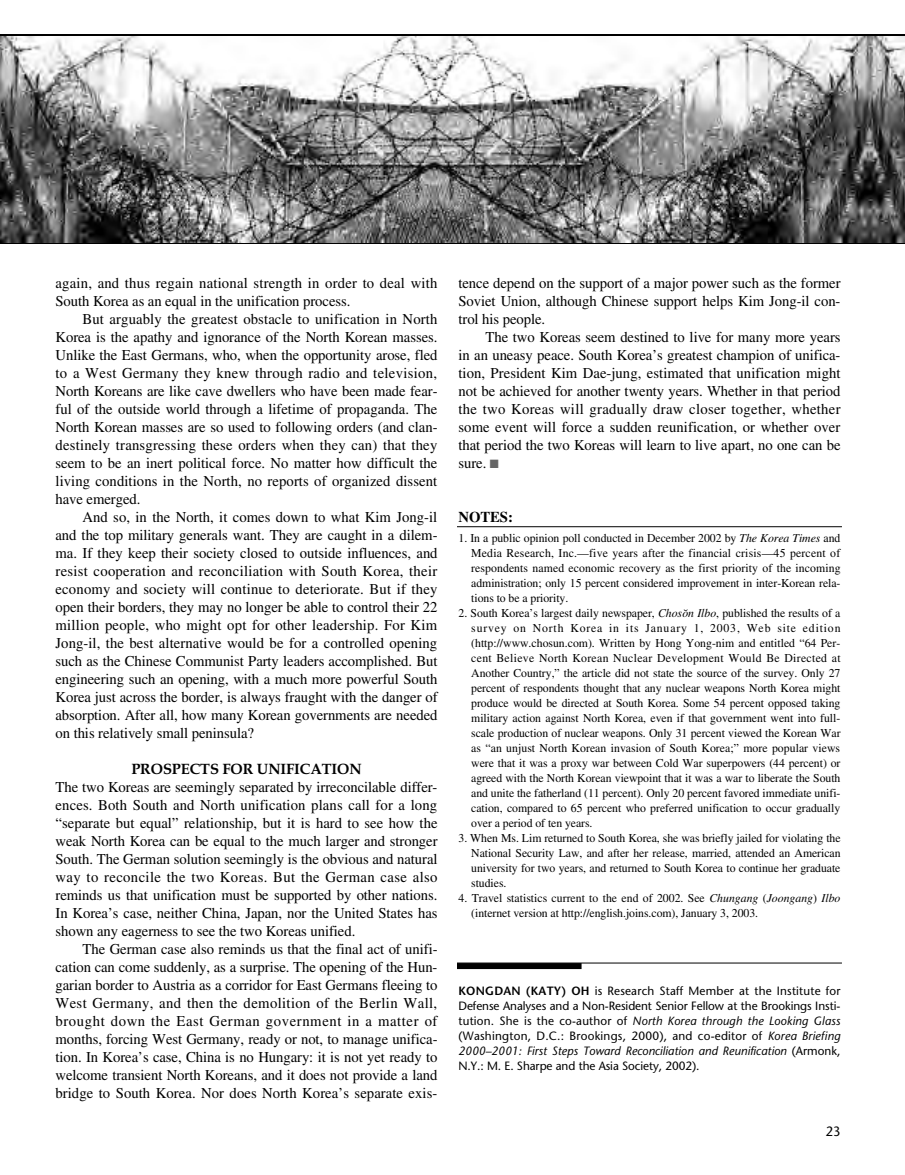
<style>
.page{position:relative;width:905px;height:1175px;background:#fff}
.page>*{position:absolute;margin:0;border:0;box-sizing:border-box;transform-origin:0 0}
.t1{font:15px/18px "EAA Times";letter-spacing:-.005em;color:#000;text-align:justify}
.t2{font:15px/18px "EAA Times";letter-spacing:.015em;color:#000}
.t3{font:700 15px "Book Antiqua";letter-spacing:-.005em;color:#000}
.t4{font:700 15px "EAA Times";letter-spacing:-.005em;color:#000}
.t5{font:13.5px "Stone Sans";color:#000;scale:.95 1}
.t6{font:12px/15px "EAA Times";letter-spacing:-.005em;color:#000;text-align:justify}
.t7{font:12px/15px "Stone Sans";letter-spacing:-.005em;color:#000;text-align:justify}
.s1{color:#666}
.s2{font-style:italic}
.s3{font-weight:600}
</style>
<div class="page">
<img style="left:0;top:36px;width:904px;height:206px">
<hr style="left:457px;top:526px;width:385px;height:1px;background:#000">
<hr style="left:457px;top:962px;width:385px;height:1px;background:#000">
<div style="left:457px;top:963px;width:124px;height:6px;background:#000"></div>
<p class="t2" style="left:56px;top:276px;width:383px">again, and thus regain national strength in order to deal with<br>South Korea as an equal in the unification process.</p>
<p class="t1" style="left:56px;top:312px;width:383px;text-indent:27px">But arguably the greatest obstacle to unification in North Korea is the apathy and ignorance of the North Korean masses.<br>Unlike the East Germans, who, when the opportunity arose, fled to a West Germany they knew through radio and television, North Koreans are like cave dwellers who have been made fear&shy;ful of the outside world through a lifetime of propaganda. The North Korean masses are so used to following orders (and clan&shy;destinely transgressing these orders when they can) that they seem to be an inert political force. No matter how difficult the living conditions in the North, no reports of organized dissent have emerged.</p>
<p class="t1" style="left:56px;top:510px;width:383px;text-indent:27px">And so, in the North, it comes down to what Kim Jong-il and the top military generals want. They are caught in a dilem&shy;ma. If they keep their society closed to outside influences, and resist cooperation and reconciliation with South Korea, their economy and society will continue to deteriorate. But if they open their borders, they may no longer be able to control their 22 million people, who might opt for other leadership. For Kim Jong-il, the best alternative would be for a controlled opening such as the Chinese Communist Party leaders accomplished. But engineering such an opening, with a much more powerful South Korea just across the border, is always fraught with the danger of absorption. After all, how many Korean governments are needed on this relatively small peninsula?</p>
<p class="t3" style="left:131px;top:760px;width:232px">PROSPECTS FOR UNIFICATION</p>
<p class="t1" style="left:55px;top:780px;width:383px">The two Koreas are seemingly separated by irreconcilable differ&shy;ences. Both South and North unification plans call for a long “separate but equal” relationship, but it is hard to see how the weak North Korea can be equal to the much larger and stronger South. The German solution seemingly is the obvious and natural way to reconcile the two Koreas. But the German case also reminds us that unification must be supported by other nations.<br>In Korea’s case, neither China, Japan, nor the United States has shown any eagerness to see the two Koreas unified.</p>
<p class="t1" style="left:55px;top:942px;width:383px;text-indent:27px">The German case also reminds us that the final act of unifi&shy;cation can come suddenly, as a surprise. The opening of the Hun&shy;garian border to Austria as a corridor for East Germans fleeing to West Germany, and then the demolition of the Berlin Wall, brought down the East German government in a matter of months, forcing West Germany, ready or not, to manage unifica&shy;tion. In Korea’s case, China is no Hungary: it is not yet ready to welcome transient North Koreans, and it does not provide a land bridge to South Korea. Nor does North Korea’s separate exis-</p>
<p class="t1" style="left:458px;top:276px;width:383px">tence depend on the support of a major power such as the former Soviet Union, although Chinese support helps Kim Jong-il con&shy;trol his people.</p>
<p class="t1" style="left:458px;top:330px;width:383px;text-indent:27px">The two Koreas seem destined to live for many more years in an uneasy peace. South Korea’s greatest champion of unifica&shy;tion, President Kim Dae-jung, estimated that unification might not be achieved for another twenty years. Whether in that period the two Koreas will gradually draw closer together, whether some event will force a sudden reunification, or whether over that period the two Koreas will learn to live apart, no one can be sure. <span class="s1">■</span></p>
<p class="t4" style="left:458px;top:512px;width:56px">NOTES:</p>
<p class="t6" style="left:471px;top:531px;width:371px;text-indent:-13px">1. In a public opinion poll conducted in December 2002 by <span class="s2">The Korea Times</span> and Media Research, Inc.—five years after the financial crisis—45 percent of respondents named economic recovery as the first priority of the incoming administration; only 15 percent considered improvement in inter-Korean rela&shy;tions to be a priority.</p>
<p class="t6" style="left:471px;top:606px;width:371px;text-indent:-13px">2. South Korea’s largest daily newspaper, <span class="s2">Chos˘on Ilbo</span>, published the results of a survey on North Korea in its January 1, 2003, Web site edition (http://www.chosun.com). Written by Hong Yong-nim and entitled “64 Per&shy;cent Believe North Korean Nuclear Development Would Be Directed at Another Country,” the article did not state the source of the survey. Only 27 percent of respondents thought that any nuclear weapons North Korea might produce would be directed at South Korea. Some 54 percent opposed taking military action against North Korea, even if that government went into full&shy;scale production of nuclear weapons. Only 31 percent viewed the Korean War as “an unjust North Korean invasion of South Korea;” more popular views were that it was a proxy war between Cold War superpowers (44 percent) or agreed with the North Korean viewpoint that it was a war to liberate the South and unite the fatherland (11 percent). Only 20 percent favored immediate unifi&shy;cation, compared to 65 percent who preferred unification to occur gradually over a period of ten years.</p>
<p class="t6" style="left:471px;top:831px;width:371px;text-indent:-13px">3. When Ms. Lim returned to South Korea, she was briefly jailed for violating the National Security Law, and after her release, married, attended an American university for two years, and returned to South Korea to continue her graduate studies.</p>
<p class="t6" style="left:471px;top:891px;width:370px;text-indent:-13px">4. Travel statistics current to the end of 2002. See <span class="s2">Chungang</span> (<span class="s2">Joongang</span>) <span class="s2">Ilbo </span>(internet version at http://english.joins.com), January 3, 2003.</p>
<p class="t7" style="left:458px;top:984px;width:383px"><span class="s3">KONGDAN (KATY) OH</span> is Research Staff Member at the Institute for Defense Analyses and a Non-Resident Senior Fellow at the Brookings Insti&shy;tution. She is the co-author of <span class="s2">North Korea through the Looking Glass </span>(Washington, D.C.: Brookings, 2000), and co-editor of <span class="s2">Korea Briefing 2000–2001: First Steps Toward Reconciliation and Reunification</span> (Armonk, N.Y.: M. E. Sharpe and the Asia Society, 2002).</p>
<p class="t5" style="left:825px;top:1125px;width:17px">23</p>
</div>
